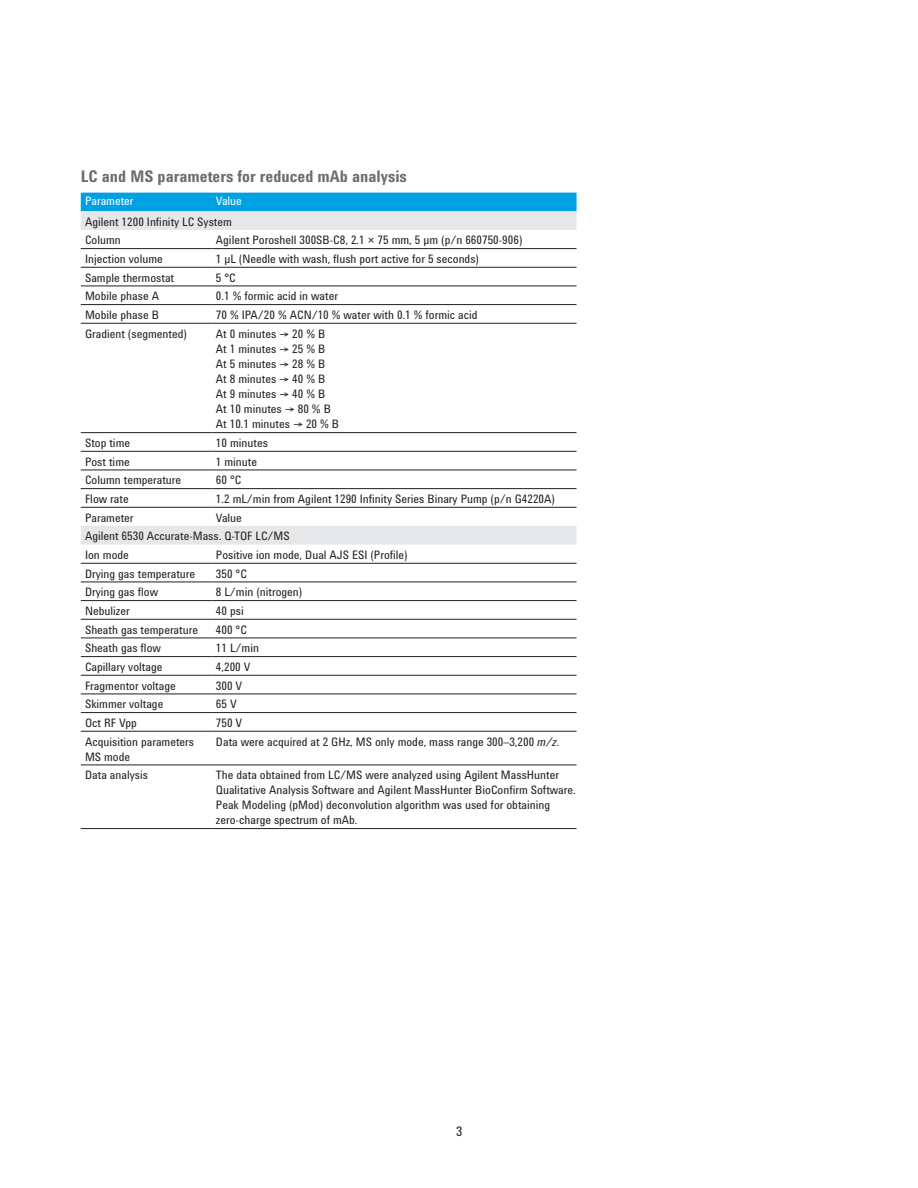
<style>
.page{position:relative;width:918px;height:1188px;background:#fff}
.page>*{position:absolute;margin:0;border:0;box-sizing:border-box;transform-origin:0 0}
.Subhead_2{font:700 16.5px "Agilent Condensed CFF";color:#6c6d70}
.t1{font:13.5px "Agilent Condensed CFF";color:#231f20}
.Table_body{font:12px/15px "Agilent Condensed CFF";color:#231f20}
.Table_head{font:12px "Agilent Condensed CFF";color:#fff}
.s1{font-style:italic}
</style>
<div class="page">
<div style="left:81px;top:193px;width:496px;height:18px;background:#00a1e3"></div>
<svg style="left:81px;top:211px;width:496px;height:334px"></svg>
<hr style="left:81px;top:248px;width:131px;height:1px;background:#231f20">
<hr style="left:212px;top:248px;width:365px;height:1px;background:#231f20">
<hr style="left:81px;top:267px;width:131px;height:1px;background:#231f20">
<hr style="left:212px;top:267px;width:365px;height:1px;background:#231f20">
<hr style="left:81px;top:286px;width:131px;height:1px;background:#231f20">
<hr style="left:212px;top:286px;width:365px;height:1px;background:#231f20">
<hr style="left:81px;top:304px;width:131px;height:1px;background:#231f20">
<hr style="left:212px;top:304px;width:365px;height:1px;background:#231f20">
<hr style="left:81px;top:323px;width:131px;height:1px;background:#231f20">
<hr style="left:212px;top:323px;width:365px;height:1px;background:#231f20">
<hr style="left:81px;top:432px;width:131px;height:1px;background:#231f20">
<hr style="left:212px;top:432px;width:365px;height:1px;background:#231f20">
<hr style="left:81px;top:451px;width:131px;height:1px;background:#231f20">
<hr style="left:212px;top:451px;width:365px;height:1px;background:#231f20">
<hr style="left:81px;top:470px;width:131px;height:1px;background:#231f20">
<hr style="left:212px;top:470px;width:365px;height:1px;background:#231f20">
<hr style="left:81px;top:488px;width:131px;height:1px;background:#231f20">
<hr style="left:212px;top:488px;width:365px;height:1px;background:#231f20">
<hr style="left:81px;top:507px;width:131px;height:1px;background:#231f20">
<hr style="left:212px;top:507px;width:365px;height:1px;background:#231f20">
<hr style="left:81px;top:563px;width:131px;height:1px;background:#231f20">
<hr style="left:212px;top:563px;width:365px;height:1px;background:#231f20">
<hr style="left:81px;top:582px;width:131px;height:1px;background:#231f20">
<hr style="left:212px;top:582px;width:365px;height:1px;background:#231f20">
<hr style="left:81px;top:638px;width:131px;height:1px;background:#231f20">
<hr style="left:212px;top:638px;width:365px;height:1px;background:#231f20">
<hr style="left:81px;top:656px;width:131px;height:1px;background:#231f20">
<hr style="left:212px;top:656px;width:365px;height:1px;background:#231f20">
<hr style="left:81px;top:675px;width:131px;height:1px;background:#231f20">
<hr style="left:212px;top:675px;width:365px;height:1px;background:#231f20">
<hr style="left:81px;top:694px;width:131px;height:1px;background:#231f20">
<hr style="left:212px;top:694px;width:365px;height:1px;background:#231f20">
<hr style="left:81px;top:712px;width:131px;height:1px;background:#231f20">
<hr style="left:212px;top:712px;width:365px;height:1px;background:#231f20">
<hr style="left:81px;top:731px;width:131px;height:1px;background:#231f20">
<hr style="left:212px;top:731px;width:365px;height:1px;background:#231f20">
<hr style="left:81px;top:765px;width:131px;height:1px;background:#231f20">
<hr style="left:212px;top:765px;width:365px;height:1px;background:#231f20">
<hr style="left:81px;top:600px;width:131px;height:1px;background:#231f20">
<hr style="left:212px;top:600px;width:365px;height:1px;background:#231f20">
<hr style="left:81px;top:619px;width:131px;height:1px;background:#231f20">
<hr style="left:212px;top:619px;width:365px;height:1px;background:#231f20">
<hr style="left:81px;top:828px;width:131px;height:1px;background:#231f20">
<hr style="left:212px;top:828px;width:365px;height:1px;background:#231f20">
<svg style="left:280px;top:333px;width:8px;height:4px"></svg>
<svg style="left:280px;top:348px;width:8px;height:4px"></svg>
<svg style="left:280px;top:363px;width:8px;height:4px"></svg>
<svg style="left:280px;top:378px;width:8px;height:4px"></svg>
<svg style="left:280px;top:393px;width:8px;height:4px"></svg>
<svg style="left:286px;top:408px;width:8px;height:4px"></svg>
<svg style="left:294px;top:423px;width:8px;height:4px"></svg>
<p class="Subhead_2" style="left:81px;top:164px;width:328px">LC and MS parameters for reduced mAb analysis</p>
<p class="Table_head" style="left:85px;top:192px;width:50px">Parameter</p>
<p class="Table_head" style="left:216px;top:192px;width:28px">Value</p>
<p class="Table_body" style="left:85px;top:214px;width:148px">Agilent 1200 Infinity LC System</p>
<p class="Table_body" style="left:85px;top:232px;width:37px">Column</p>
<p class="Table_body" style="left:216px;top:232px;width:308px">Agilent Poroshell 300SB-C8, 2.1 × 75 mm, 5 µm (p/n 660750-906)</p>
<p class="Table_body" style="left:85px;top:251px;width:79px">Injection volume</p>
<p class="Table_body" style="left:216px;top:251px;width:265px">1 µL (Needle with wash, flush port active for 5 seconds)</p>
<p class="Table_body" style="left:85px;top:270px;width:91px">Sample thermostat</p>
<p class="Table_body" style="left:216px;top:270px;width:21px">5 °C</p>
<p class="Table_body" style="left:85px;top:288px;width:75px">Mobile phase A</p>
<p class="Table_body" style="left:216px;top:288px;width:124px">0.1 % formic acid in water</p>
<p class="Table_body" style="left:85px;top:307px;width:75px">Mobile phase B</p>
<p class="Table_body" style="left:216px;top:307px;width:263px">70 % IPA/20 % ACN/10 % water with 0.1 % formic acid</p>
<p class="Table_body" style="left:85px;top:326px;width:103px">Gradient (segmented)</p>
<p class="Table_body" style="left:216px;top:326px;width:62px">At 0 minutes</p>
<p class="Table_body" style="left:292px;top:326px;width:35px">20 % B</p>
<p class="Table_body" style="left:216px;top:341px;width:62px">At 1 minutes</p>
<p class="Table_body" style="left:292px;top:341px;width:35px">25 % B</p>
<p class="Table_body" style="left:216px;top:356px;width:62px">At 5 minutes</p>
<p class="Table_body" style="left:292px;top:356px;width:35px">28 % B</p>
<p class="Table_body" style="left:216px;top:371px;width:62px">At 8 minutes</p>
<p class="Table_body" style="left:292px;top:371px;width:35px">40 % B</p>
<p class="Table_body" style="left:216px;top:386px;width:62px">At 9 minutes</p>
<p class="Table_body" style="left:292px;top:386px;width:35px">40 % B</p>
<p class="Table_body" style="left:216px;top:401px;width:67px">At 10 minutes</p>
<p class="Table_body" style="left:298px;top:401px;width:35px">80 % B</p>
<p class="Table_body" style="left:216px;top:416px;width:76px">At 10.1 minutes</p>
<p class="Table_body" style="left:306px;top:416px;width:35px">20 % B</p>
<p class="Table_body" style="left:85px;top:435px;width:47px">Stop time</p>
<p class="Table_body" style="left:216px;top:435px;width:54px">10 minutes</p>
<p class="Table_body" style="left:85px;top:454px;width:46px">Post time</p>
<p class="Table_body" style="left:216px;top:454px;width:43px">1 minute</p>
<p class="Table_body" style="left:85px;top:472px;width:98px">Column temperature</p>
<p class="Table_body" style="left:216px;top:472px;width:27px">60 °C</p>
<p class="Table_body" style="left:85px;top:491px;width:45px">Flow rate</p>
<p class="Table_body" style="left:216px;top:491px;width:341px">1.2 mL/min from Agilent 1290 Infinity Series Binary Pump (p/n G4220A)</p>
<p class="Table_body" style="left:85px;top:510px;width:50px">Parameter</p>
<p class="Table_body" style="left:216px;top:510px;width:28px">Value</p>
<p class="Table_body" style="left:85px;top:528px;width:206px">Agilent 6530 Accurate-Mass. Q-TOF LC/MS</p>
<p class="Table_body" style="left:85px;top:547px;width:45px">Ion mode</p>
<p class="Table_body" style="left:216px;top:547px;width:193px">Positive ion mode, Dual AJS ESI (Profile)</p>
<p class="Table_body" style="left:85px;top:566px;width:112px">Drying gas temperature</p>
<p class="Table_body" style="left:216px;top:566px;width:32px">350 °C</p>
<p class="Table_body" style="left:85px;top:584px;width:75px">Drying gas flow</p>
<p class="Table_body" style="left:216px;top:584px;width:88px">8 L/min (nitrogen)</p>
<p class="Table_body" style="left:85px;top:603px;width:46px">Nebulizer</p>
<p class="Table_body" style="left:216px;top:603px;width:29px">40 psi</p>
<p class="Table_body" style="left:85px;top:622px;width:114px">Sheath gas temperature</p>
<p class="Table_body" style="left:216px;top:622px;width:32px">400 °C</p>
<p class="Table_body" style="left:85px;top:640px;width:77px">Sheath gas flow</p>
<p class="Table_body" style="left:216px;top:640px;width:45px">11 L/min</p>
<p class="Table_body" style="left:85px;top:659px;width:79px">Capillary voltage</p>
<p class="Table_body" style="left:216px;top:659px;width:36px">4,200 V</p>
<p class="Table_body" style="left:85px;top:678px;width:92px">Fragmentor voltage</p>
<p class="Table_body" style="left:216px;top:678px;width:28px">300 V</p>
<p class="Table_body" style="left:85px;top:696px;width:80px">Skimmer voltage</p>
<p class="Table_body" style="left:216px;top:696px;width:22px">65 V</p>
<p class="Table_body" style="left:85px;top:715px;width:53px">Oct RF Vpp</p>
<p class="Table_body" style="left:216px;top:715px;width:28px">750 V</p>
<p class="Table_body" style="left:85px;top:734px;width:111px">Acquisition parameters<br>MS mode</p>
<p class="Table_body" style="left:216px;top:734px;width:345px">Data were acquired at 2 GHz, MS only mode, mass range 300–3,200 <span class="s1">m/z</span>.</p>
<p class="Table_body" style="left:85px;top:767px;width:65px">Data analysis</p>
<p class="Table_body" style="left:216px;top:767px;width:361px">The data obtained from LC/MS were analyzed using Agilent MassHunter Qualitative Analysis Software and Agilent MassHunter BioConfirm Software.<br>Peak Modeling (pMod) deconvolution algorithm was used for obtaining zero-charge spectrum of mAb.</p>
<p class="t1" style="left:456px;top:1122px;width:8px">3</p>
</div>
